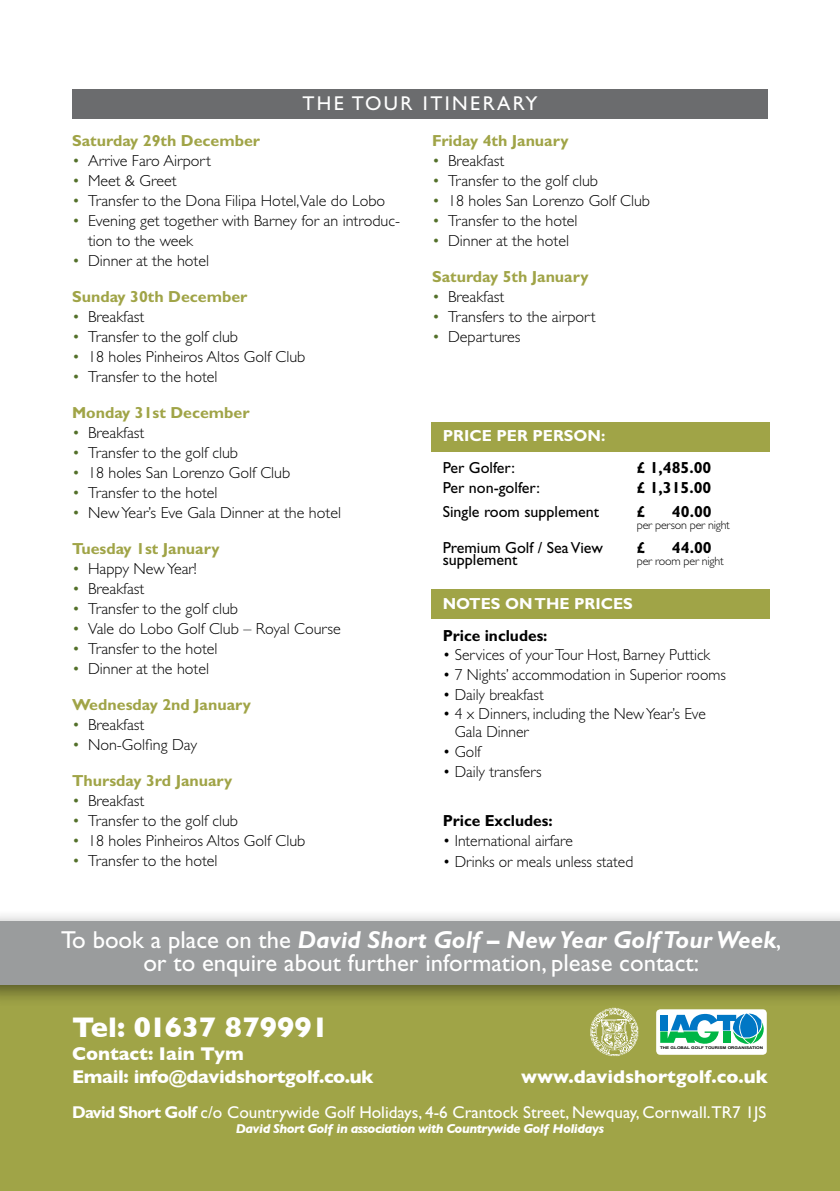
<style>
.page{position:relative;width:840px;height:1191px;background:#fff}
.page>*{position:absolute;margin:0;border:0;box-sizing:border-box;transform-origin:0 0}
.t1{font:700 29px "Gill Sans";color:#fff}
.t2{font:24.6px/23.8px "Gill Sans Std";color:#fff;text-align:center}
.t3{font:20px "Gill Sans Std";letter-spacing:.12em;color:#fff}
.t4{font:700 18.8px/22.8px "Gill Sans";letter-spacing:-.02em;color:#fff}
.t5{font:700 18.8px "Gill Sans";color:#fff}
.t6{font:17.2px "Gill Sans Std";color:#fff}
.t7{font:300 16px/20px "Gill Sans Std";color:#000}
.t8{font:700 16px "Gill Sans Std";color:#a0a447}
.t9{font:16px "Gill Sans Std";color:#000}
.t10{font:700 16px "Gill Sans Std";color:#000}
.t11{font:700 16px "Gill Sans Std";color:#fff}
.t12{font:italic 700 13px "Gill Sans";letter-spacing:-.04em;color:#fff}
.t13{font:300 12px "Gill Sans Std";letter-spacing:-.02em;color:#000}
.t14{font:700 3.8px "Arial";color:#000;scale:1.22 1}
.s1{color:#53702a}
.s2{font-weight:700;font-style:italic}
.s3{font-weight:700}
</style>
<div class="page">
<div style="left:0;top:957px;width:839px;height:234px;background:#a0a447"></div>
<div style="left:72px;top:89px;width:695px;height:30px;background:#6b6c6e"></div>
<div style="left:0;top:908px;width:839px;height:99px;background:#000;opacity:.5"></div>
<div style="left:0;top:921px;width:839px;height:63px;background:#9a9c9d"></div>
<div style="left:655px;top:1009px;width:111px;height:45px;background:#fff;border-radius:4px"></div>
<svg style="left:660px;top:1013px;width:104px;height:31px"></svg>
<img style="left:583px;top:1004px;width:62px;height:52px">
<div style="left:431px;top:422px;width:338px;height:30px;background:#a0a447"></div>
<div style="left:431px;top:590px;width:338px;height:29px;background:#a0a447"></div>
<p class="t3" style="left:302px;top:92px;width:236px">THE TOUR ITINERARY</p>
<p class="t8" style="left:72px;top:131px;width:189px">Saturday 29th December</p>
<p class="t7" style="left:72px;top:150px;width:140px"><span class="s1">•</span> Arrive Faro Airport</p>
<p class="t7" style="left:72px;top:170px;width:106px"><span class="s1">•</span> Meet &amp; Greet</p>
<p class="t7" style="left:72px;top:190px;width:314px"><span class="s1">•</span> Transfer to the Dona Filipa Hotel,Vale do Lobo</p>
<p class="t7" style="left:88px;top:210px;width:313px;text-indent:-16px"><span class="s1">•</span> Evening get together with Barney for an introduc&shy;tion to the week</p>
<p class="t7" style="left:72px;top:250px;width:138px"><span class="s1">•</span> Dinner at the hotel</p>
<p class="t8" style="left:72px;top:287px;width:177px">Sunday 30th December</p>
<p class="t7" style="left:72px;top:306px;width:74px"><span class="s1">•</span> Breakfast</p>
<p class="t7" style="left:72px;top:326px;width:167px"><span class="s1">•</span> Transfer to the golf club</p>
<p class="t7" style="left:72px;top:346px;width:235px"><span class="s1">•</span> 18 holes Pinheiros Altos Golf Club</p>
<p class="t7" style="left:72px;top:366px;width:147px"><span class="s1">•</span> Transfer to the hotel</p>
<p class="t8" style="left:72px;top:403px;width:179px">Monday 31st December</p>
<p class="t7" style="left:72px;top:422px;width:74px"><span class="s1">•</span> Breakfast</p>
<p class="t7" style="left:72px;top:442px;width:167px"><span class="s1">•</span> Transfer to the golf club</p>
<p class="t7" style="left:72px;top:462px;width:219px"><span class="s1">•</span> 18 holes San Lorenzo Golf Club</p>
<p class="t7" style="left:72px;top:482px;width:147px"><span class="s1">•</span> Transfer to the hotel</p>
<p class="t7" style="left:72px;top:502px;width:270px"><span class="s1">•</span> New Year’s Eve Gala Dinner at the hotel</p>
<p class="t8" style="left:72px;top:539px;width:149px">Tuesday 1st January</p>
<p class="t7" style="left:72px;top:558px;width:126px"><span class="s1">•</span> Happy New Year!</p>
<p class="t7" style="left:72px;top:578px;width:74px"><span class="s1">•</span> Breakfast</p>
<p class="t7" style="left:72px;top:598px;width:167px"><span class="s1">•</span> Transfer to the golf club</p>
<p class="t7" style="left:72px;top:618px;width:270px"><span class="s1">•</span> Vale do Lobo Golf Club – Royal Course</p>
<p class="t7" style="left:72px;top:638px;width:147px"><span class="s1">•</span> Transfer to the hotel</p>
<p class="t7" style="left:72px;top:658px;width:138px"><span class="s1">•</span> Dinner at the hotel</p>
<p class="t8" style="left:72px;top:695px;width:180px">Wednesday 2nd January</p>
<p class="t7" style="left:72px;top:714px;width:74px"><span class="s1">•</span> Breakfast</p>
<p class="t7" style="left:72px;top:734px;width:126px"><span class="s1">•</span> Non-Golfing Day</p>
<p class="t8" style="left:72px;top:771px;width:162px">Thursday 3rd January</p>
<p class="t7" style="left:72px;top:790px;width:74px"><span class="s1">•</span> Breakfast</p>
<p class="t7" style="left:72px;top:810px;width:167px"><span class="s1">•</span> Transfer to the golf club</p>
<p class="t7" style="left:72px;top:830px;width:235px"><span class="s1">•</span> 18 holes Pinheiros Altos Golf Club</p>
<p class="t7" style="left:72px;top:850px;width:147px"><span class="s1">•</span> Transfer to the hotel</p>
<p class="t8" style="left:432px;top:131px;width:138px">Friday 4th January</p>
<p class="t7" style="left:432px;top:150px;width:74px"><span class="s1">•</span> Breakfast</p>
<p class="t7" style="left:432px;top:170px;width:167px"><span class="s1">•</span> Transfer to the golf club</p>
<p class="t7" style="left:432px;top:190px;width:219px"><span class="s1">•</span> 18 holes San Lorenzo Golf Club</p>
<p class="t7" style="left:432px;top:210px;width:147px"><span class="s1">•</span> Transfer to the hotel</p>
<p class="t7" style="left:432px;top:230px;width:138px"><span class="s1">•</span> Dinner at the hotel</p>
<p class="t8" style="left:432px;top:267px;width:158px">Saturday 5th January</p>
<p class="t7" style="left:432px;top:286px;width:74px"><span class="s1">•</span> Breakfast</p>
<p class="t7" style="left:432px;top:306px;width:165px"><span class="s1">•</span> Transfers to the airport</p>
<p class="t7" style="left:432px;top:326px;width:90px"><span class="s1">•</span> Departures</p>
<p class="t11" style="left:442px;top:426px;width:164px">PRICE PER PERSON:</p>
<p class="t9" style="left:442px;top:459px;width:74px">Per Golfer:</p>
<p class="t10" style="left:636px;top:458px;width:76px">£ 1,485.00</p>
<p class="t9" style="left:442px;top:479px;width:99px">Per non-golfer:</p>
<p class="t10" style="left:636px;top:478px;width:76px">£ 1,315.00</p>
<p class="t9" style="left:442px;top:503px;width:158px">Single room supplement</p>
<p class="t10" style="left:636px;top:502px;width:10px">£</p>
<p class="t10" style="left:671px;top:502px;width:41px">40.00</p>
<p class="t13" style="left:636px;top:518px;width:94px">per person per night</p>
<p class="t9" style="left:442px;top:539px;width:161px">Premium Golf / Sea View</p>
<p class="t10" style="left:636px;top:538px;width:10px">£</p>
<p class="t10" style="left:671px;top:538px;width:41px">44.00</p>
<p class="t9" style="left:442px;top:551px;width:76px">supplement</p>
<p class="t13" style="left:636px;top:554px;width:88px">per room per night</p>
<p class="t11" style="left:442px;top:594px;width:192px">NOTES ON THE PRICES</p>
<p class="t10" style="left:442px;top:625px;width:106px">Price includes:</p>
<p class="t7" style="left:442px;top:645px;width:269px">• Services of your Tour Host, Barney Puttick</p>
<p class="t7" style="left:442px;top:665px;width:284px">• 7 Nights’ accommodation in Superior rooms</p>
<p class="t7" style="left:442px;top:684px;width:102px">• Daily breakfast</p>
<p class="t7" style="left:454px;top:705px;width:252px;line-height:18px;text-indent:-12px">• 4 x Dinners, including the New Year’s Eve<br>Gala Dinner</p>
<p class="t7" style="left:442px;top:742px;width:40px">• Golf</p>
<p class="t7" style="left:442px;top:761px;width:100px">• Daily transfers</p>
<p class="t10" style="left:442px;top:811px;width:111px">Price Excludes:</p>
<p class="t7" style="left:442px;top:831px;width:131px">• International airfare</p>
<p class="t7" style="left:442px;top:851px;width:192px">• Drinks or meals unless stated</p>
<h2 class="t2" style="left:61px;top:927px;width:721px">To book a place on the <span class="s2">David Short Golf – New Year Golf Tour Week</span>, or to enquire about further information, please contact:</h2>
<h1 class="t1" style="left:72px;top:1004px;width:258px">Tel: 01637 879991</h1>
<p class="t4" style="left:72px;top:1041px;width:303px">Contact: Iain Tym<br>Email: info@davidshortgolf.co.uk</p>
<p class="t14" style="left:659px;top:1045px;width:86px">THE GLOBAL GOLF TOURISM ORGANISATION</p>
<p class="t5" style="left:520px;top:1061px;width:248px">www.davidshortgolf.co.uk</p>
<p class="t6" style="left:72px;top:1101px;width:695px"><span class="s3">David Short Golf</span> c/o Countrywide Golf Holidays, 4-6 Crantock Street, Newquay, Cornwall.TR7 1JS</p>
<p class="t12" style="left:236px;top:1121px;width:369px">David Short Golf in association with Countrywide Golf Holidays</p>
</div>
